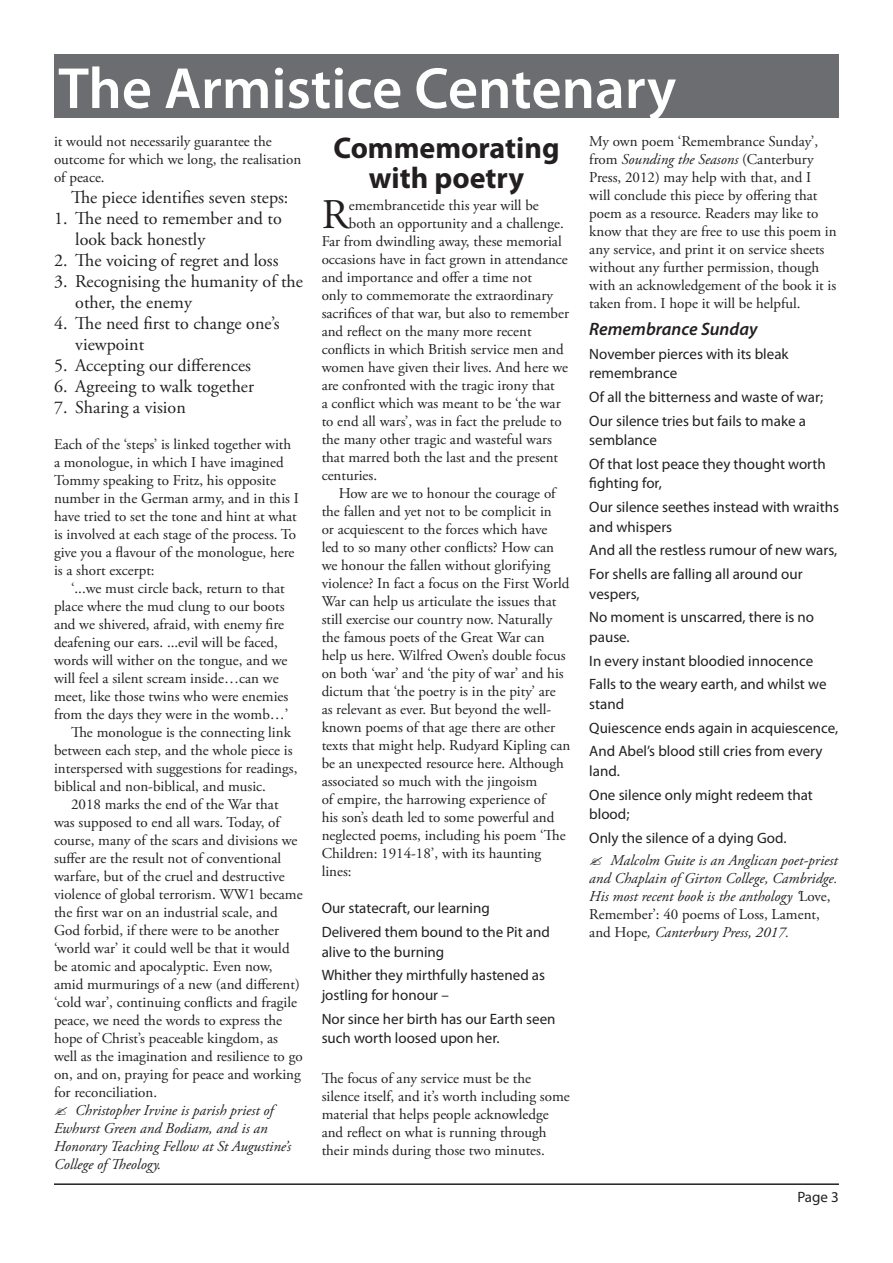
<style>
.page{position:relative;width:893px;height:1263px;background:#fff}
.page>*{position:absolute;margin:0;border:0;box-sizing:border-box;transform-origin:0 0}
.Header_text{font:600 58.5px "Myriad Pro";color:#fff}
.Big_cap_body{font:42.15px "Adobe Garamond Pro";color:#231f20}
.Column_Header_1{font:700 30px/30px "Myriad Pro";color:#231f20;text-align:center}
.Body_numbered_list{font:18px/21px "Adobe Garamond Pro";color:#231f20}
.Body_text{font:18px "Adobe Garamond Pro";color:#231f20}
.Subhead_left{font:italic 600 18px "Myriad Pro";color:#231f20}
.Body_text-2{font:15px/18px "Adobe Garamond Pro";color:#231f20}
.Poem_body{font:15px/19.5px "Myriad Pro";color:#231f20}
.Big_cap_body-2{font:15px "Adobe Garamond Pro";color:#231f20}
.Author{font:italic 15px/18px "Adobe Garamond Pro";color:#231f20}
.Body_no_indent{font:15px/18px "Adobe Garamond Pro";color:#231f20}
.s1{font-style:italic}
.s2{font-style:normal}
</style>
<div class="page">
<hr style="left:54px;top:1183px;width:785px;height:2px;background:#231f20">
<div style="left:54px;top:54px;width:785px;height:64px;background:#6c6d70"></div>
<p class="Header_text" style="left:58px;top:51px;width:619px">The Armistice Centenary</p>
<p class="Body_text-2" style="left:54px;top:133px;width:249px">it would not necessarily guarantee the outcome for which we long, the realisation of peace.</p>
<p class="Body_text" style="left:71px;top:186px;width:219px">The piece identifies seven steps:</p>
<p class="Body_numbered_list" style="left:75px;top:208px;width:208px;text-indent:-21px">1. The need to remember and to look back honestly</p>
<p class="Body_numbered_list" style="left:54px;top:250px;width:226px">2. The voicing of regret and loss</p>
<p class="Body_numbered_list" style="left:75px;top:271px;width:229px;text-indent:-21px">3. Recognising the humanity of the other, the enemy</p>
<p class="Body_numbered_list" style="left:75px;top:313px;width:206px;text-indent:-21px">4. The need first to change one’s viewpoint</p>
<p class="Body_numbered_list" style="left:54px;top:355px;width:198px">5. Accepting our differences</p>
<p class="Body_numbered_list" style="left:54px;top:376px;width:202px">6. Agreeing to walk together</p>
<p class="Body_numbered_list" style="left:54px;top:397px;width:133px">7. Sharing a vision</p>
<p class="Body_no_indent" style="left:54px;top:436px;width:246px">Each of the ‘steps’ is linked together with a monologue, in which I have imagined Tommy speaking to Fritz, his opposite number in the German army, and in this I have tried to set the tone and hint at what is involved at each stage of the process. To give you a flavour of the monologue, here is a short excerpt:</p>
<p class="Body_text-2" style="left:54px;top:580px;width:236px;text-indent:17px">‘...we must circle back, return to that place where the mud clung to our boots and we shivered, afraid, with enemy fire deafening our ears. ...evil will be faced, words will wither on the tongue, and we will feel a silent scream inside…can we meet, like those twins who were enemies from the days they were in the womb…’</p>
<p class="Body_text-2" style="left:54px;top:724px;width:245px;text-indent:17px">The monologue is the connecting link between each step, and the whole piece is interspersed with suggestions for readings, biblical and non-biblical, and music.</p>
<p class="Body_text-2" style="left:54px;top:796px;width:250px;text-indent:17px">2018 marks the end of the War that was supposed to end all wars. Today, of course, many of the scars and divisions we suffer are the result not of conventional warfare, but of the cruel and destructive violence of global terrorism. WW1 became the first war on an industrial scale, and God forbid, if there were to be another ‘world war’ it could well be that it would be atomic and apocalyptic. Even now, amid murmurings of a new (and different) ‘cold war’, continuing conflicts and fragile peace, we need the words to express the hope of Christ’s peaceable kingdom, as well as the imagination and resilience to go on, and on, praying for peace and working for reconciliation.</p>
<p class="Author" style="left:54px;top:1102px;width:239px;text-indent:21px">Christopher Irvine is parish priest of Ewhurst Green and Bodiam, and is an Honorary Teaching Fellow at St Augustine’s College of Theology.</p>
<p class="Column_Header_1" style="left:333px;top:131px;width:228px">Commemorating with poetry</p>
<p class="Big_cap_body" style="left:322px;top:189px;width:29px">R</p>
<p class="Big_cap_body-2" style="left:349px;top:196px;width:191px">emembrancetide this year will be</p>
<p class="Big_cap_body-2" style="left:349px;top:214px;width:216px">both an opportunity and a challenge.</p>
<p class="Big_cap_body-2" style="left:322px;top:232px;width:242px">Far from dwindling away, these memorial</p>
<p class="Big_cap_body-2" style="left:322px;top:250px;width:248px">occasions have in fact grown in attendance</p>
<p class="Big_cap_body-2" style="left:322px;top:268px;width:212px">and importance and offer a time not</p>
<p class="Big_cap_body-2" style="left:322px;top:286px;width:233px">only to commemorate the extraordinary</p>
<p class="Big_cap_body-2" style="left:322px;top:304px;width:249px">sacrifices of that war, but also to remember</p>
<p class="Big_cap_body-2" style="left:322px;top:322px;width:212px">and reflect on the many more recent</p>
<p class="Big_cap_body-2" style="left:322px;top:340px;width:243px">conflicts in which British service men and</p>
<p class="Big_cap_body-2" style="left:322px;top:358px;width:248px">women have given their lives. And here we</p>
<p class="Big_cap_body-2" style="left:322px;top:376px;width:235px">are confronted with the tragic irony that</p>
<p class="Big_cap_body-2" style="left:322px;top:394px;width:240px">a conflict which was meant to be ‘the war</p>
<p class="Big_cap_body-2" style="left:322px;top:412px;width:242px">to end all wars’, was in fact the prelude to</p>
<p class="Big_cap_body-2" style="left:322px;top:430px;width:232px">the many other tragic and wasteful wars</p>
<p class="Big_cap_body-2" style="left:322px;top:448px;width:238px">that marred both the last and the present</p>
<p class="Big_cap_body-2" style="left:322px;top:466px;width:57px">centuries.</p>
<p class="Body_text-2" style="left:322px;top:485px;width:250px;text-indent:17px">How are we to honour the courage of the fallen and yet not to be complicit in<br>or acquiescent to the forces which have<br>led to so many other conflicts? How can we honour the fallen without glorifying violence? In fact a focus on the First World War can help us articulate the issues that still exercise our country now. Naturally the famous poets of the Great War can help us here. Wilfred Owen’s double focus on both ‘war’ and ‘the pity of war’ and his dictum that ‘the poetry is in the pity’ are as relevant as ever. But beyond the well&shy;known poems of that age there are other texts that might help. Rudyard Kipling can be an unexpected resource here. Although associated so much with the jingoism<br>of empire, the harrowing experience of<br>his son’s death led to some powerful and neglected poems, including his poem ‘The Children: 1914-18’, with its haunting lines:</p>
<p class="Poem_body" style="left:322px;top:898px;width:170px">Our statecraft, our learning</p>
<p class="Poem_body" style="left:322px;top:922px;width:230px">Delivered them bound to the Pit and alive to the burning</p>
<p class="Poem_body" style="left:322px;top:965px;width:225px">Whither they mirthfully hastened as jostling for honour –</p>
<p class="Poem_body" style="left:322px;top:1009px;width:235px">Nor since her birth has our Earth seen such worth loosed upon her.</p>
<p class="Body_text-2" style="left:322px;top:1070px;width:250px">The focus of any service must be the silence itself, and it’s worth including some material that helps people acknowledge and reflect on what is running through their minds during those two minutes.</p>
<p class="Body_text-2" style="left:589px;top:133px;width:249px">My own poem ‘Remembrance Sunday’, from <span class="s1">Sounding the Seasons</span> (Canterbury Press, 2012) may help with that, and I<br>will conclude this piece by offering that poem as a resource. Readers may like to know that they are free to use this poem in any service, and print it on service sheets without any further permission, though with an acknowledgement of the book it is taken from. I hope it will be helpful.</p>
<p class="Subhead_left" style="left:589px;top:317px;width:170px">Remembrance Sunday</p>
<p class="Poem_body" style="left:589px;top:343px;width:201px">November pierces with its bleak remembrance</p>
<p class="Poem_body" style="left:589px;top:387px;width:235px">Of all the bitterness and waste of war;</p>
<p class="Poem_body" style="left:589px;top:410px;width:218px">Our silence tries but fails to make a semblance</p>
<p class="Poem_body" style="left:589px;top:454px;width:238px">Of that lost peace they thought worth fighting for,</p>
<p class="Poem_body" style="left:589px;top:497px;width:251px">Our silence seethes instead with wraiths and whispers</p>
<p class="Poem_body" style="left:589px;top:540px;width:249px">And all the restless rumour of new wars,</p>
<p class="Poem_body" style="left:589px;top:564px;width:215px">For shells are falling all around our vespers,</p>
<p class="Poem_body" style="left:589px;top:607px;width:226px">No moment is unscarred, there is no pause.</p>
<p class="Poem_body" style="left:589px;top:650px;width:225px">In every instant bloodied innocence</p>
<p class="Poem_body" style="left:589px;top:674px;width:239px">Falls to the weary earth, and whilst we stand</p>
<p class="Poem_body" style="left:589px;top:717px;width:250px">Quiescence ends again in acquiescence,</p>
<p class="Poem_body" style="left:589px;top:741px;width:235px">And Abel’s blood still cries from every land.</p>
<p class="Poem_body" style="left:589px;top:784px;width:225px">One silence only might redeem that blood;</p>
<p class="Poem_body" style="left:589px;top:828px;width:199px">Only the silence of a dying God.</p>
<p class="Author" style="left:589px;top:852px;width:250px;text-indent:21px">Malcolm Guite is an Anglican poet-priest and Chaplain of Girton College, Cambridge.<br>His most recent book is the anthology ‘<span class="s2">Love, Remember’: 40 poems of Loss, Lament, and Hope</span>, Canterbury Press, 2017.</p>
<p class="Poem_body" style="left:797px;top:1187px;width:43px">Page 3</p>
</div>
